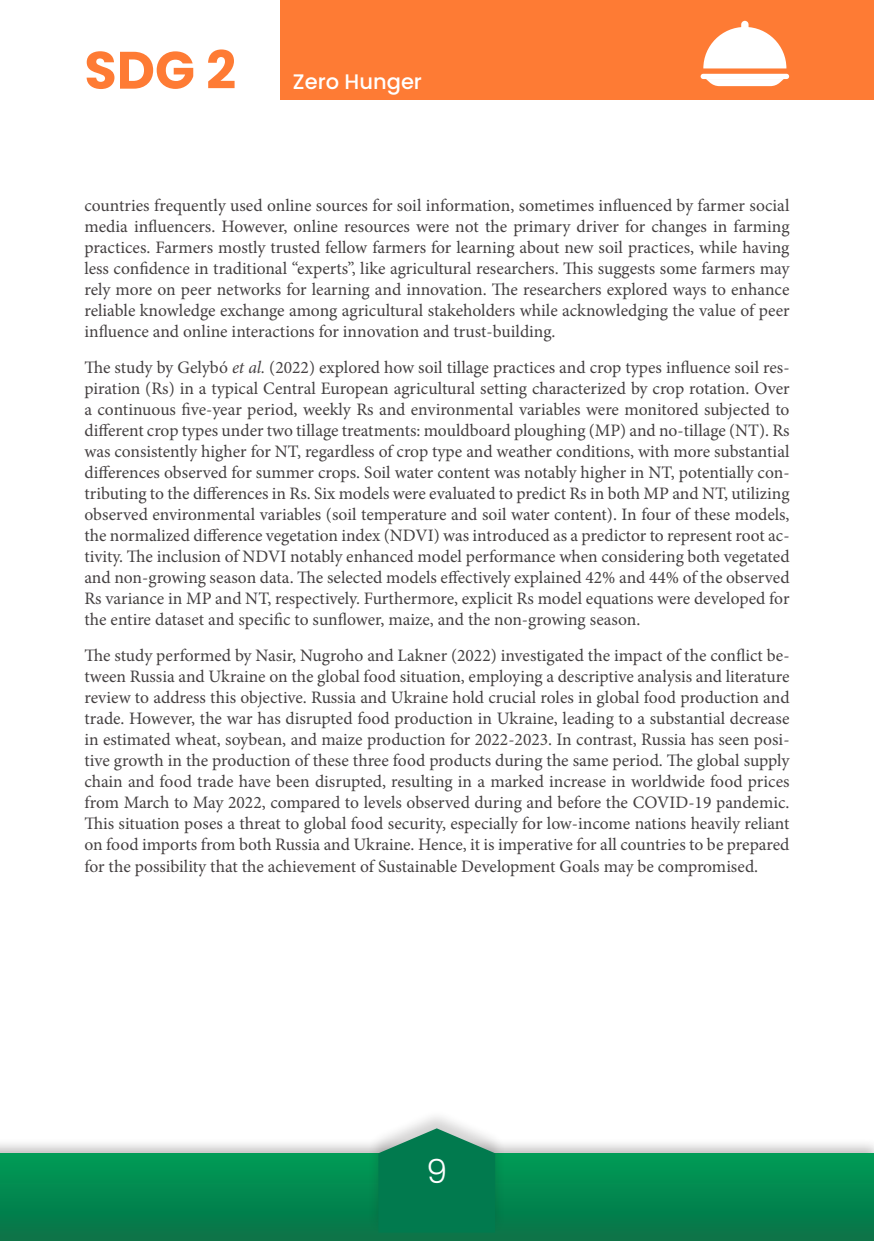
<style>
.page{position:relative;width:874px;height:1241px;background:#fff}
.page>*{position:absolute;margin:0;border:0;box-sizing:border-box;transform-origin:0 0}
.t1{font:700 52.5px "Poppins";color:#fe7b34}
.t2{font:300 33.25px "Poppins";color:#fff}
.t3{font:500 21px "Poppins";color:#fff}
.t4{font:17.5px/21px "Minion Pro";letter-spacing:-.005em;color:#444041;text-align:justify}
.s1{font-style:italic}
</style>
<div class="page">
<div style="left:0;top:1137px;width:873px;height:103px;background:#241f1f;opacity:.3"></div>
<div style="left:0;top:1153px;width:873px;height:87px;background:linear-gradient(to bottom,#009c56,#087248)"></div>
<div style="left:367px;top:1108px;width:138px;height:125px;background:#241f1f;opacity:.2"></div>
<svg style="left:378px;top:1128px;width:117px;height:104px;background:#1c8660"></svg>
<div style="left:280px;top:0;width:593px;height:99px;background:#fe7b34"></div>
<svg style="left:700px;top:20px;width:90px;height:67px"></svg>
<h1 class="t1" style="left:84px;top:40px;width:153px">SDG 2</h1>
<p class="t3" style="left:293px;top:69px;width:130px">Zero Hunger</p>
<p class="t4" style="left:84px;top:195px;width:706px">countries frequently used online sources for soil information, sometimes influenced by farmer social media influencers. However, online resources were not the primary driver for changes in farming practices. Farmers mostly trusted fellow farmers for learning about new soil practices, while having less confidence in traditional “experts”, like agricultural researchers. This suggests some farmers may rely more on peer networks for learning and innovation. The researchers explored ways to enhance reliable knowledge exchange among agricultural stakeholders while acknowledging the value of peer influence and online interactions for innovation and trust-building.</p>
<p class="t4" style="left:84px;top:357px;width:706px">The study by Gelybó <span class="s1">et al.</span> (2022) explored how soil tillage practices and crop types influence soil res&shy;piration (Rs) in a typical Central European agricultural setting characterized by crop rotation. Over a continuous five-year period, weekly Rs and environmental variables were monitored subjected to different crop types under two tillage treatments: mouldboard ploughing (MP) and no-tillage (NT). Rs was consistently higher for NT, regardless of crop type and weather conditions, with more substantial differences observed for summer crops. Soil water content was notably higher in NT, potentially con&shy;tributing to the differences in Rs. Six models were evaluated to predict Rs in both MP and NT, utilizing observed environmental variables (soil temperature and soil water content). In four of these models, the normalized difference vegetation index (NDVI) was introduced as a predictor to represent root ac&shy;tivity. The inclusion of NDVI notably enhanced model performance when considering both vegetated and non-growing season data. The selected models effectively explained 42% and 44% of the observed Rs variance in MP and NT, respectively. Furthermore, explicit Rs model equations were developed for the entire dataset and specific to sunflower, maize, and the non-growing season.</p>
<p class="t4" style="left:84px;top:645px;width:706px">The study performed by Nasir, Nugroho and Lakner (2022) investigated the impact of the conflict be&shy;tween Russia and Ukraine on the global food situation, employing a descriptive analysis and literature review to address this objective. Russia and Ukraine hold crucial roles in global food production and trade. However, the war has disrupted food production in Ukraine, leading to a substantial decrease in estimated wheat, soybean, and maize production for 2022-2023. In contrast, Russia has seen posi&shy;tive growth in the production of these three food products during the same period. The global supply chain and food trade have been disrupted, resulting in a marked increase in worldwide food prices from March to May 2022, compared to levels observed during and before the COVID-19 pandemic.<br>This situation poses a threat to global food security, especially for low-income nations heavily reliant on food imports from both Russia and Ukraine. Hence, it is imperative for all countries to be prepared for the possibility that the achievement of Sustainable Development Goals may be compromised.</p>
<h2 class="t2" style="left:426px;top:1151px;width:22px">9</h2>
</div>
